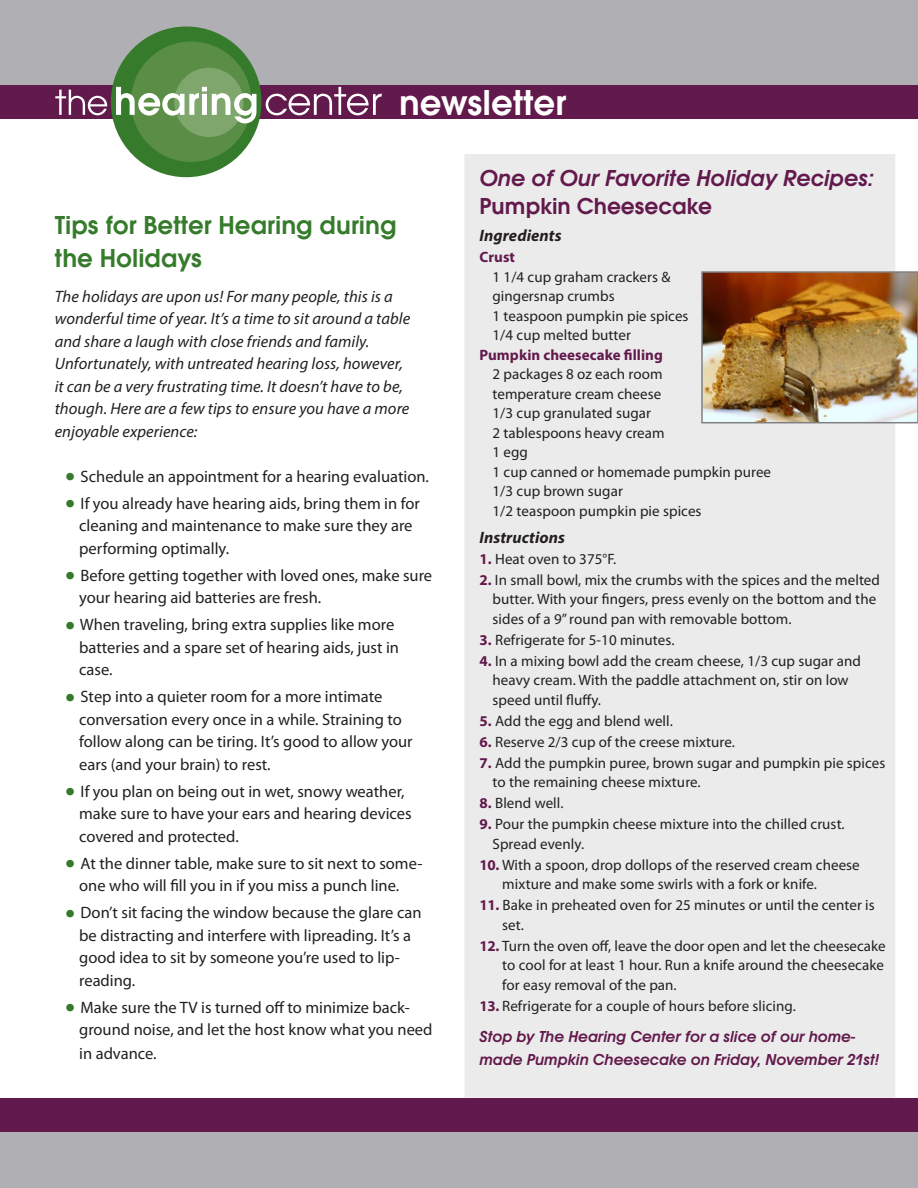
<style>
.page{position:relative;width:918px;height:1188px;background:#fff}
.page>*{position:absolute;margin:0;border:0;box-sizing:border-box;transform-origin:0 0}
.t1{font:600 37.5px "Avant Garde Gothic Itc T";color:#fff}
.t2{font:600 27px/32.4px "Avant Garde Gothic Itc T";color:#357b2b}
.t3{font:italic 600 24px/28.5px "Avant Garde Gothic Itc T";color:#62194b}
.t4{font:16.5px "Myriad Pro";color:#231f20}
.t5{font:italic 16.5px/22.5px "Myriad Pro";letter-spacing:.005em;color:#231f20}
.t6{font:italic 600 16.5px/22.5px "Avant Garde Gothic Itc T";color:#62194b}
.t7{font:italic 700 16.5px "Myriad Pro";letter-spacing:.005em;color:#231f20}
.t8{font:15px "Myriad Pro";letter-spacing:.005em;color:#231f20}
.t9{font:700 15px "Myriad Pro";letter-spacing:.005em;color:#62194b}
.s1{font-size:36px;color:#357b2b}
.s2{font-style:normal}
.s3{font-weight:700;color:#62194b}
</style>
<div class="page">
<div style="left:464px;top:154px;width:431px;height:944px;background:#ebebec"></div>
<div style="left:0;top:0;width:918px;height:89px;background:#b0afb3"></div>
<div style="left:0;top:85px;width:918px;height:34px;background:#62194b"></div>
<div style="left:111px;top:26px;width:151px;height:151px;background:#357b2b;border-radius:50%"></div>
<div style="left:131px;top:42px;width:120px;height:120px;background:#5a8e47;border-radius:50%"></div>
<div style="left:174px;top:68px;width:70px;height:69px;background:#7fa66d;border-radius:50%"></div>
<svg style="left:55px;top:90px;width:52px;height:25px"></svg>
<svg style="left:116px;top:87px;width:141px;height:36px"></svg>
<svg style="left:266px;top:87px;width:116px;height:28px"></svg>
<div style="left:0;top:1098px;width:918px;height:90px;background:#b0afb3"></div>
<div style="left:0;top:1098px;width:918px;height:34px;background:#62194b"></div>
<img style="left:704px;top:274px;width:211px;height:146px">
<div style="left:701px;top:271px;width:217px;height:152px;border:2px solid #808083"></div>
<p class="t1" style="left:399px;top:80px;width:169px">newsletter</p>
<p class="t2" style="left:55px;top:209px;width:343px">Tips for Better Hearing during the Holidays</p>
<p class="t5" style="left:55px;top:285px;width:340px">The holidays are upon us! For many people, this is a</p>
<p class="t5" style="left:55px;top:307px;width:357px">wonderful time of year. It’s a time to sit around a table and share a laugh with close friends and family.</p>
<p class="t5" style="left:55px;top:352px;width:356px">Unfortunately, with untreated hearing loss, however, it can be a very frustrating time. It doesn’t have to be, though. Here are a few tips to ensure you have a more enjoyable experience:</p>
<p class="t4" style="left:65px;top:466px;width:365px"><span class="s1">•</span> Schedule an appointment for a hearing evaluation.</p>
<p class="t4" style="left:65px;top:493px;width:356px"><span class="s1">•</span> If you already have hearing aids, bring them in for</p>
<p class="t4" style="left:79px;top:516px;width:335px">cleaning and maintenance to make sure they are</p>
<p class="t4" style="left:79px;top:538px;width:151px">performing optimally.</p>
<p class="t4" style="left:65px;top:565px;width:369px"><span class="s1">•</span> Before getting together with loved ones, make sure</p>
<p class="t4" style="left:79px;top:588px;width:244px">your hearing aid batteries are fresh.</p>
<p class="t4" style="left:65px;top:615px;width:331px"><span class="s1">•</span> When traveling, bring extra supplies like more</p>
<p class="t4" style="left:79px;top:637px;width:321px">batteries and a spare set of hearing aids, just in</p>
<p class="t4" style="left:79px;top:660px;width:35px">case.</p>
<p class="t4" style="left:65px;top:687px;width:319px"><span class="s1">•</span> Step into a quieter room for a more intimate</p>
<p class="t4" style="left:79px;top:709px;width:324px">conversation every once in a while. Straining to</p>
<p class="t4" style="left:79px;top:732px;width:335px">follow along can be tiring. It’s good to allow your</p>
<p class="t4" style="left:79px;top:754px;width:193px">ears (and your brain) to rest.</p>
<p class="t4" style="left:65px;top:781px;width:341px"><span class="s1">•</span> If you plan on being out in wet, snowy weather,</p>
<p class="t4" style="left:79px;top:804px;width:334px">make sure to have your ears and hearing devices</p>
<p class="t4" style="left:79px;top:826px;width:161px">covered and protected.</p>
<p class="t4" style="left:65px;top:853px;width:359px"><span class="s1">•</span> At the dinner table, make sure to sit next to some-</p>
<p class="t4" style="left:79px;top:876px;width:321px">one who will fill you in if you miss a punch line.</p>
<p class="t4" style="left:65px;top:903px;width:358px"><span class="s1">•</span> Don’t sit facing the window because the glare can</p>
<p class="t4" style="left:79px;top:925px;width:333px">be distracting and interfere with lipreading. It’s a</p>
<p class="t4" style="left:79px;top:948px;width:322px">good idea to sit by someone you’re used to lip-</p>
<p class="t4" style="left:79px;top:970px;width:58px">reading.</p>
<p class="t4" style="left:65px;top:997px;width:346px"><span class="s1">•</span> Make sure the TV is turned off to minimize back-</p>
<p class="t4" style="left:79px;top:1020px;width:355px">ground noise, and let the host know what you need</p>
<p class="t4" style="left:79px;top:1044px;width:79px">in advance.</p>
<p class="t3" style="left:480px;top:163px;width:396px">One of Our Favorite Holiday Recipes:<br><span class="s2">Pumpkin Cheesecake</span></p>
<p class="t7" style="left:480px;top:225px;width:84px">Ingredients</p>
<p class="t9" style="left:480px;top:249px;width:37px">Crust</p>
<p class="t8" style="left:493px;top:268px;width:179px">1 1/4 cup graham crackers &amp;</p>
<p class="t8" style="left:493px;top:287px;width:124px">gingersnap crumbs</p>
<p class="t8" style="left:493px;top:307px;width:198px">1 teaspoon pumpkin pie spices</p>
<p class="t8" style="left:493px;top:326px;width:140px">1/4 cup melted butter</p>
<p class="t9" style="left:480px;top:346px;width:185px">Pumpkin cheesecake filling</p>
<p class="t8" style="left:493px;top:365px;width:172px">2 packages 8 oz each room</p>
<p class="t8" style="left:493px;top:385px;width:170px">temperature cream cheese</p>
<p class="t8" style="left:493px;top:404px;width:160px">1/3 cup granulated sugar</p>
<p class="t8" style="left:493px;top:424px;width:174px">2 tablespoons heavy cream</p>
<p class="t8" style="left:493px;top:443px;width:37px">1 egg</p>
<p class="t8" style="left:493px;top:463px;width:280px">1 cup canned or homemade pumpkin puree</p>
<p class="t8" style="left:493px;top:482px;width:132px">1/3 cup brown sugar</p>
<p class="t8" style="left:493px;top:502px;width:210px">1/2 teaspoon pumpkin pie spices</p>
<p class="t7" style="left:480px;top:527px;width:87px">Instructions</p>
<p class="t8" style="left:480px;top:550px;width:138px"><span class="s3">1.</span> Heat oven to 375°F.</p>
<p class="t8" style="left:480px;top:571px;width:402px"><span class="s3">2.</span> In small bowl, mix the crumbs with the spices and the melted</p>
<p class="t8" style="left:493px;top:590px;width:385px">butter. With your fingers, press evenly on the bottom and the</p>
<p class="t8" style="left:493px;top:610px;width:301px">sides of a 9” round pan with removable bottom.</p>
<p class="t8" style="left:480px;top:631px;width:196px"><span class="s3">3.</span> Refrigerate for 5-10 minutes.</p>
<p class="t8" style="left:480px;top:652px;width:383px"><span class="s3">4.</span> In a mixing bowl add the cream cheese, 1/3 cup sugar and</p>
<p class="t8" style="left:493px;top:671px;width:358px">heavy cream. With the paddle attachment on, stir on low</p>
<p class="t8" style="left:493px;top:691px;width:110px">speed until fluffy.</p>
<p class="t8" style="left:480px;top:712px;width:195px"><span class="s3">5.</span> Add the egg and blend well.</p>
<p class="t8" style="left:480px;top:733px;width:257px"><span class="s3">6.</span> Reserve 2/3 cup of the creese mixture.</p>
<p class="t8" style="left:480px;top:754px;width:407px"><span class="s3">7.</span> Add the pumpkin puree, brown sugar and pumpkin pie spices</p>
<p class="t8" style="left:493px;top:773px;width:210px">to the remaining cheese mixture.</p>
<p class="t8" style="left:480px;top:794px;width:85px"><span class="s3">8.</span> Blend well.</p>
<p class="t8" style="left:480px;top:815px;width:367px"><span class="s3">9.</span> Pour the pumpkin cheese mixture into the chilled crust.</p>
<p class="t8" style="left:493px;top:835px;width:93px">Spread evenly.</p>
<p class="t8" style="left:480px;top:856px;width:382px"><span class="s3">10.</span> With a spoon, drop dollops of the reserved cream cheese</p>
<p class="t8" style="left:502px;top:875px;width:316px">mixture and make some swirls with a fork or knife.</p>
<p class="t8" style="left:480px;top:896px;width:397px"><span class="s3">11.</span> Bake in preheated oven for 25 minutes or until the center is</p>
<p class="t8" style="left:502px;top:916px;width:23px">set.</p>
<p class="t8" style="left:480px;top:937px;width:408px"><span class="s3">12.</span> Turn the oven off, leave the door open and let the cheesecake</p>
<p class="t8" style="left:502px;top:956px;width:383px">to cool for at least 1 hour. Run a knife around the cheesecake</p>
<p class="t8" style="left:502px;top:976px;width:176px">for easy removal of the pan.</p>
<p class="t8" style="left:480px;top:997px;width:318px"><span class="s3">13.</span> Refrigerate for a couple of hours before slicing.</p>
<p class="t6" style="left:480px;top:1025px;width:401px">Stop by The Hearing Center for a slice of our home&shy;made Pumpkin Cheesecake on Friday, November 21st!</p>
</div>
